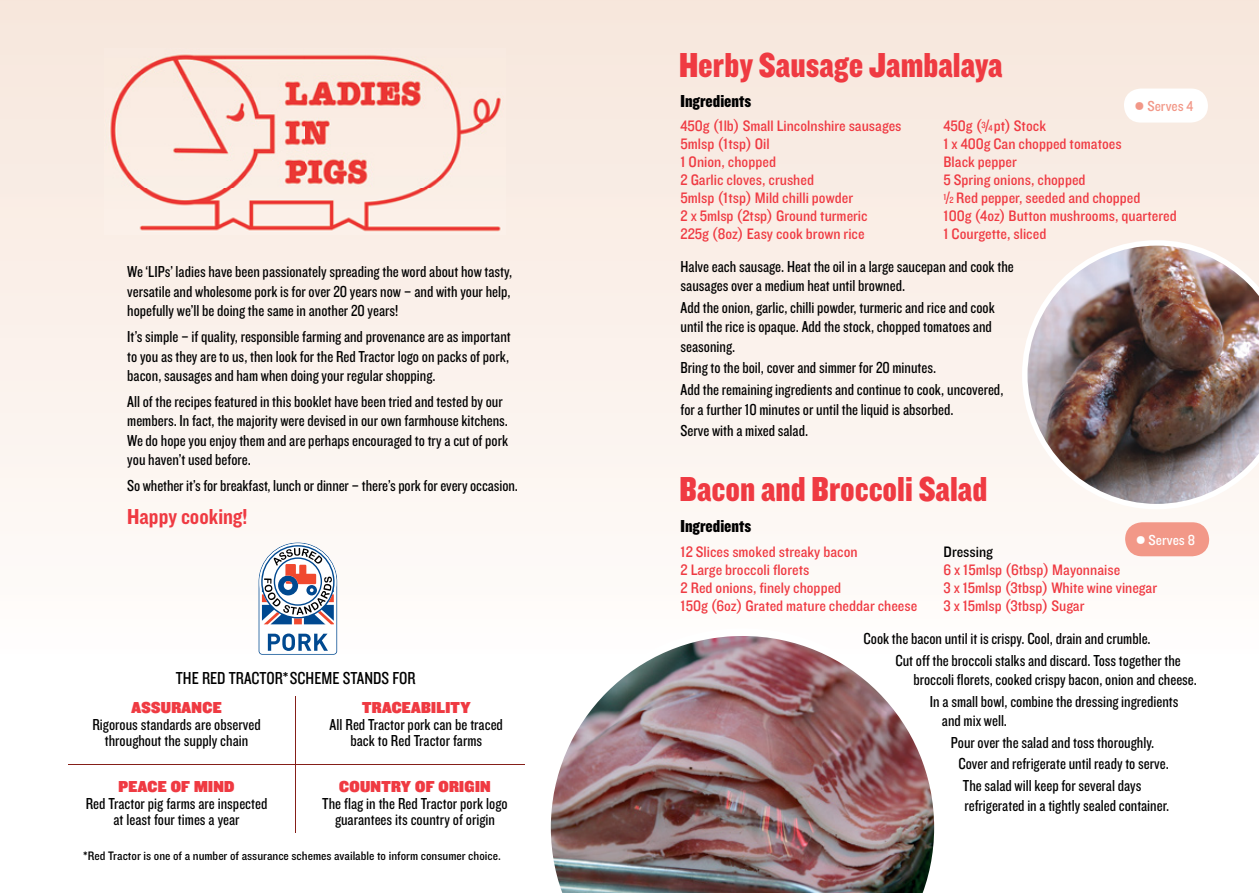
<style>
.page{position:relative;width:1259px;height:893px;background:#fff}
.page>*{position:absolute;margin:0;border:0;box-sizing:border-box;transform-origin:0 0}
.t1{font:36px "Knockout 70 Full Welterwt";color:#ef3a42}
.t2{font:22.5px "Knockout 50 Welterweight";color:#ef3a42}
.t3{font:18px "Knockout 29 Junior Ltweight";color:#000}
.t4{font:18px "Knockout 70 Full Welterwt";color:#000}
.t5{font:16.5px/19.5px "Knockout 29 Junior Ltweight";color:#000}
.t6{font:16.5px "Knockout 91 Ultmt Middlewt";letter-spacing:.02em;color:#ef3a42}
.t7{font:15.75px/18px "Knockout 30 Junior Welterwt";color:#ef3a42}
.t8{font:15.75px "Knockout 30 Junior Welterwt";color:#000}
.t9{font:15px "Knockout 30 Junior Welterwt";color:#f29888}
.t10{font:15px "Knockout 30 Junior Welterwt";color:#fff}
.t11{font:12.75px "Knockout 30 Junior Welterwt";color:#000}
.s1{font-size:30px}
.s2{font-size:9.15px}
</style>
<div class="page">
<svg style="left:0;top:0;width:629px;height:653px"></svg>
<div style="left:629px;top:0;width:630px;height:670px;background:linear-gradient(to bottom,#f7e6db,#fffdfc)"></div>
<svg style="left:259px;top:543px;width:78px;height:112px"></svg>
<img style="left:1022px;top:240px;width:237px;height:269px">
<img style="left:543px;top:628px;width:398px;height:265px">
<hr style="left:295px;top:696px;width:1px;height:137px;background:#851f19">
<hr style="left:68px;top:764px;width:457px;height:1px;background:#851f19">
<img style="left:105px;top:49px;width:401px;height:186px">
<div style="left:1124px;top:89px;width:84px;height:34px;background:#fff;border-radius:17px"></div>
<div style="left:1125px;top:522px;width:84px;height:34px;background:#f29888;border-radius:17px"></div>
<p class="t5" style="left:127px;top:261px;width:386px;text-align:justify">We ‘LIPs’ ladies have been passionately spreading the word about how tasty, versatile and wholesome pork is for over 20 years now – and with your help, hopefully we’ll be doing the same in another 20 years!</p>
<p class="t5" style="left:127px;top:326px;width:385px;text-align:justify">It’s simple – if quality, responsible farming and provenance are as important to you as they are to us, then look for the Red Tractor logo on packs of pork, bacon, sausages and ham when doing your regular shopping.</p>
<p class="t5" style="left:127px;top:391px;width:382px">All of the recipes featured in this booklet have been tried and tested by our members. In fact, the majority were devised in our own farmhouse kitchens.<br>We do hope you enjoy them and are perhaps encouraged to try a cut of pork you haven’t used before.</p>
<p class="t5" style="left:127px;top:475px;width:392px">So whether it’s for breakfast, lunch or dinner – there’s pork for every occasion.</p>
<h2 class="t2" style="left:127px;top:501px;width:122px">Happy cooking!</h2>
<p class="t3" style="left:176px;top:667px;width:241px">THE RED TRACTOR* SCHEME STANDS FOR</p>
<p class="t6" style="left:132px;top:696px;width:92px">ASSURANCE</p>
<p class="t5" style="left:92px;top:715px;width:170px;line-height:16.5px;text-align:center">Rigorous standards are observed throughout the supply chain</p>
<p class="t6" style="left:119px;top:775px;width:117px">PEACE OF MIND</p>
<p class="t5" style="left:86px;top:794px;width:183px;line-height:16.5px;text-align:center">Red Tractor pig farms are inspected at least four times a year</p>
<p class="t6" style="left:362px;top:696px;width:110px">TRACEABILITY</p>
<p class="t5" style="left:330px;top:715px;width:175px;line-height:16.5px;text-align:center">All Red Tractor pork can be traced back to Red Tractor farms</p>
<p class="t6" style="left:339px;top:775px;width:153px">COUNTRY OF ORIGIN</p>
<p class="t5" style="left:322px;top:794px;width:187px;line-height:16.5px;text-align:center">The flag in the Red Tractor pork logo guarantees its country of origin</p>
<p class="t11" style="left:83px;top:847px;width:419px">*Red Tractor is one of a number of assurance schemes available to inform consumer choice.</p>
<h1 class="t1" style="left:679px;top:42px;width:325px">Herby Sausage Jambalaya</h1>
<p class="t4" style="left:680px;top:90px;width:72px">Ingredients</p>
<p class="t9" style="left:1134px;top:96px;width:60px"><span class="s1">•</span> Serves 4</p>
<p class="t7" style="left:680px;top:116px;width:222px">450g (1lb) Small Lincolnshire sausages<br>5mlsp (1tsp) Oil<br>1 Onion, chopped<br>2 Garlic cloves, crushed<br>5mlsp (1tsp) Mild chilli powder<br>2 x 5mlsp (2tsp) Ground turmeric<br>225g (8oz) easy cook brown rice</p>
<p class="t7" style="left:943px;top:116px;width:235px">450g (<sup>3</sup>/<span class="s2">4</span>pt) Stock<br>1 x 400g Can chopped tomatoes<br>Black pepper<br>5 Spring onions, chopped<br><sup>1</sup>/<span class="s2">2</span> Red pepper, seeded and chopped<br>100g (4oz) Button mushrooms, quartered<br>1 Courgette, sliced</p>
<p class="t5" style="left:680px;top:256px;width:335px">Halve each sausage. Heat the oil in a large saucepan and cook the sausages over a medium heat until browned.</p>
<p class="t5" style="left:680px;top:297px;width:316px">Add the onion, garlic, chilli powder, turmeric and rice and cook until the rice is opaque. Add the stock, chopped tomatoes and seasoning.</p>
<p class="t5" style="left:680px;top:356px;width:324px;line-height:21.6px">Bring to the boil, cover and simmer for 20 minutes.<br>Add the remaining ingredients and continue to cook, uncovered,</p>
<p class="t5" style="left:680px;top:398px;width:274px;line-height:21.6px">for a further 10 minutes or until the liquid is absorbed.<br>Serve with a mixed salad.</p>
<h1 class="t1" style="left:679px;top:465px;width:309px">Bacon and Broccoli Salad</h1>
<p class="t4" style="left:680px;top:514px;width:72px">Ingredients</p>
<p class="t7" style="left:680px;top:542px;width:238px">12 Slices smoked streaky bacon<br>2 Large broccoli florets<br>2 Red onions, finely chopped<br>150g (6oz) Grated mature cheddar cheese</p>
<p class="t8" style="left:943px;top:541px;width:51px">Dressing</p>
<p class="t10" style="left:1135px;top:530px;width:61px"><span class="s1">•</span> Serves 8</p>
<p class="t7" style="left:943px;top:560px;width:215px">6 x 15mlsp (6tbsp) Mayonnaise<br>3 x 15mlsp (3tbsp) White wine vinegar<br>3 x 15mlsp (3tbsp) Sugar</p>
<p class="t5" style="left:895px;top:627px;width:287px;line-height:21.6px;text-indent:-32px">Cook the bacon until it is crispy. Cool, drain and crumble.<br>Cut off the broccoli stalks and discard. Toss together the</p>
<p class="t5" style="left:913px;top:668px;width:285px;line-height:21.6px;text-align:center">broccoli florets, cooked crispy bacon, onion and cheese.<br>In a small bowl, combine the dressing ingredients</p>
<p class="t5" style="left:942px;top:710px;width:67px">and mix well.</p>
<p class="t5" style="left:951px;top:732px;width:205px">Pour over the salad and toss thoroughly.</p>
<p class="t5" style="left:958px;top:754px;width:212px">Cover and refrigerate until ready to serve.</p>
<p class="t5" style="left:963px;top:775px;width:180px">The salad will keep for several days</p>
<p class="t5" style="left:964px;top:795px;width:206px">refrigerated in a tightly sealed container.</p>
</div>
